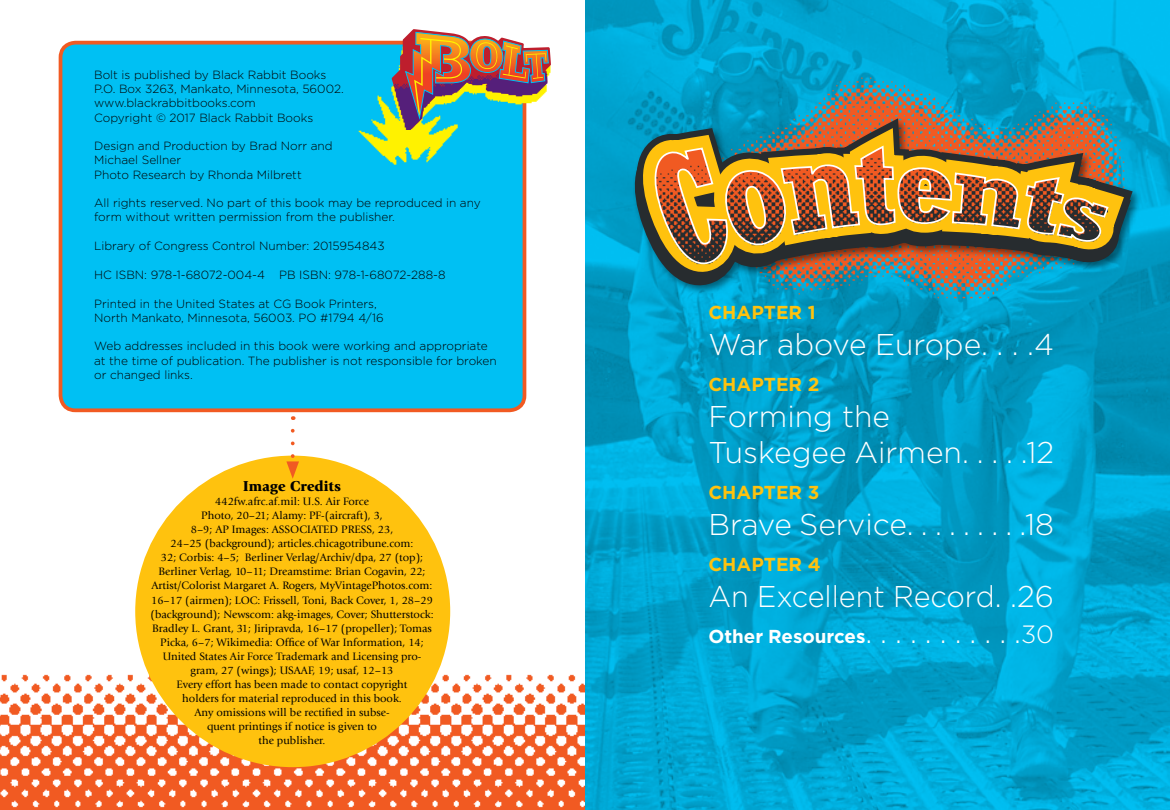
<style>
.page{position:relative;width:1170px;height:810px;background:#fff}
.page>*{position:absolute;margin:0;border:0;box-sizing:border-box;transform-origin:0 0}
.t1{font:300 30px/36px "Gotham HTF";color:#fff}
.t2{font:300 30px "Gotham HTF";color:#fff;scale:.96 1}
.t3{font:700 18.75px "Gotham HTF";color:#ffc20e}
.t4{font:700 18.75px "Gotham HTF";color:#fff}
.t5{font:900 15px "Giovanni";color:#000}
.t6{font:300 11.88px/14.2px "Gotham HTF";color:#000}
.t7{font:11.25px/14px "Giovanni";color:#000;text-align:center}
.s1{font-weight:300;font-size:30px}
.s2{font-weight:300;font-size:25px}
</style>
<div class="page">
<img style="left:0;top:671px;width:585px;height:139px">
<img style="left:585px;top:0;width:585px;height:810px">
<div style="left:137px;top:458px;width:311px;height:307px;background:#ffc20e;border-radius:50%"></div>
<div style="left:61px;top:43px;width:463px;height:367px;background:#00c0f3;border-radius:15px"></div>
<div style="left:59px;top:41px;width:467px;height:371px;border:4px solid #f15a22;border-radius:15px"></div>
<img style="left:346px;top:40px;width:181px;height:135px">
<svg style="left:392px;top:29px;width:159px;height:100px"></svg>
<img style="left:706px;top:62px;width:421px;height:258px">
<div style="left:633px;top:116px;width:510px;height:180px;background:#000;opacity:.5"></div>
<svg style="left:632px;top:118px;width:502px;height:173px;background:#897d52"></svg>
<svg style="left:286px;top:431px;width:13px;height:48px"></svg>
<p class="t6" style="left:94px;top:67px;width:251px">Bolt is published by Black Rabbit Books P.O. Box 3263, Mankato, Minnesota, 56002. www.blackrabbitbooks.com<br>Copyright © 2017 Black Rabbit Books</p>
<p class="t6" style="left:94px;top:139px;width:240px">Design and Production by Brad Norr and<br>Michael Sellner<br>Photo Research by Rhonda Milbrett</p>
<p class="t6" style="left:94px;top:196px;width:388px">All rights reserved. No part of this book may be reproduced in any form without written permission from the publisher.</p>
<p class="t6" style="left:94px;top:238px;width:292px">Library of Congress Control Number: 2015954843</p>
<p class="t6" style="left:94px;top:268px;width:353px">HC ISBN: 978-1-68072-004-4 PB ISBN: 978-1-68072-288-8</p>
<p class="t6" style="left:94px;top:296px;width:291px">Printed in the United States at CG Book Printers,<br>North Mankato, Minnesota, 56003. PO #1794 4/16</p>
<p class="t6" style="left:94px;top:339px;width:404px">Web addresses included in this book were working and appropriate at the time of publication. The publisher is not responsible for broken or changed links.</p>
<h3 class="t5" style="left:243px;top:477px;width:99px">Image Credits</h3>
<p class="t7" style="left:151px;top:495px;width:285px">442fw.afrc.af.mil: U.S. Air Force<br>Photo, 20–21; Alamy: PF-(aircraft), 3,<br>8–9; AP Images: ASSOCIATED PRESS, 23,<br>24–25 (background); articles.chicagotribune.com:<br>32; Corbis: 4–5; Berliner Verlag/Archiv/dpa, 27 (top); Berliner Verlag, 10–11; Dreamstime: Brian Cogavin, 22; Artist/Colorist Margaret A. Rogers, MyVintagePhotos.com:<br>16–17 (airmen); LOC: Frissell, Toni, Back Cover, 1, 28–29 (background); Newscom: akg-images, Cover; Shutterstock:<br>Bradley L. Grant, 31; Jiripravda, 16–17 (propeller); Tomas Picka, 6–7; Wikimedia: Office of War Information, 14; United States Air Force Trademark and Licensing pro&shy;gram, 27 (wings); USAAF, 19; usaf, 12–13<br>Every effort has been made to contact copyright<br>holders for material reproduced in this book.<br>Any omissions will be rectified in subse-<br>quent printings if notice is given to<br>the publisher.</p>
<h2 class="t3" style="left:708px;top:301px;width:109px">CHAPTER 1</h2>
<h1 class="t1" style="left:708px;top:326px;width:347px">War above Europe. . . .4</h1>
<h2 class="t3" style="left:708px;top:373px;width:112px">CHAPTER 2</h2>
<h1 class="t1" style="left:708px;top:398px;width:347px">Forming the<br>Tuskegee Airmen. . . . .12</h1>
<h2 class="t3" style="left:708px;top:481px;width:112px">CHAPTER 3</h2>
<h1 class="t1" style="left:708px;top:506px;width:347px">Brave Service. . . . . . . . .18</h1>
<h2 class="t3" style="left:708px;top:553px;width:114px">CHAPTER 4</h2>
<h1 class="t2" style="left:708px;top:580px;width:361px">An Excellent Record. .26</h1>
<h2 class="t4" style="left:708px;top:625px;width:347px">Other Resources<span class="s1">. . . . . . . . . . .</span><span class="s2">30</span></h2>
</div>
